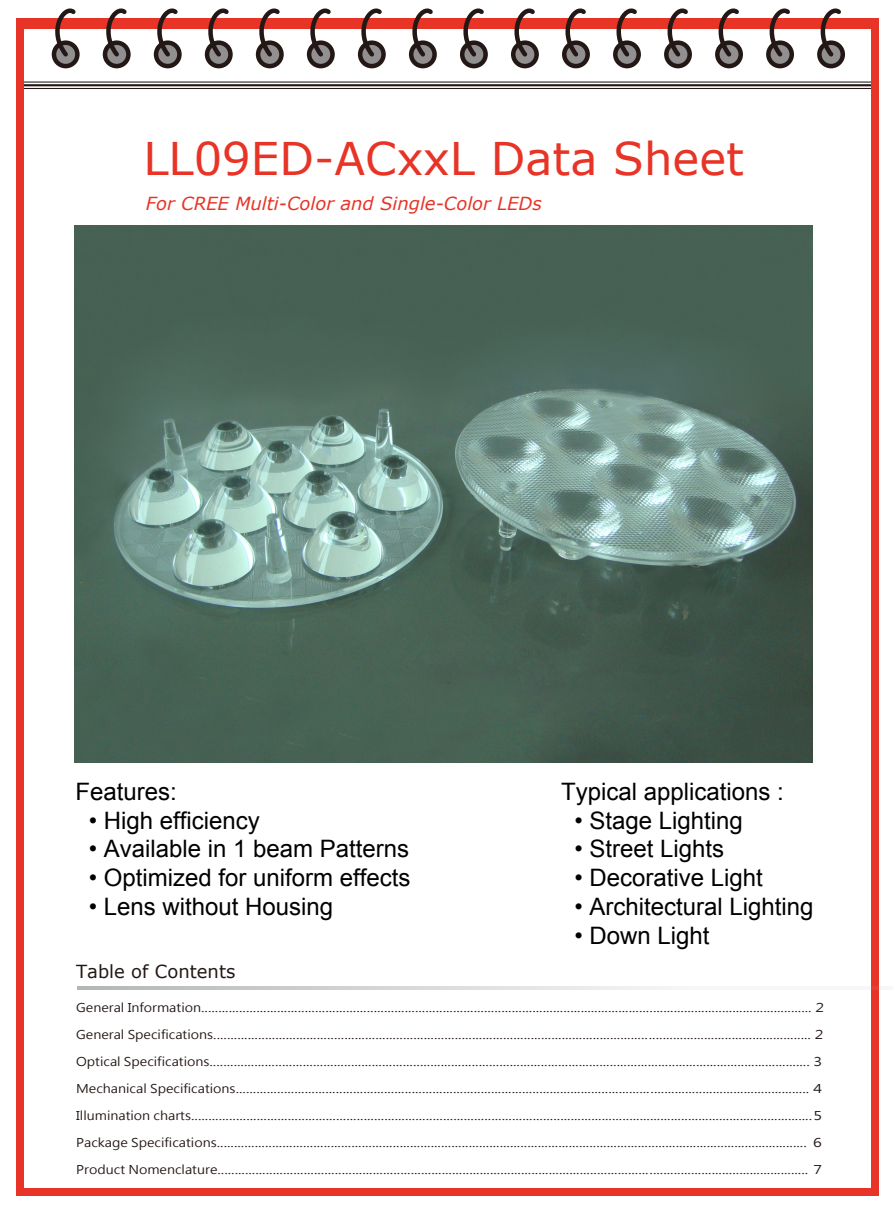
<style>
.page{position:relative;width:893px;height:1217px;background:#fff}
.page>*{position:absolute;margin:0;border:0;box-sizing:border-box;transform-origin:0 0}
.t1{font:45px "Verdana";color:#e73426}
.t2{font:24px "Arial";color:#000}
.t3{font:italic 18px "Verdana";color:#e73426}
.t4{font:18px "MS Reference Sans Serif";color:#231815}
.t5{font:12px "Microsoft Jheng Hei";color:#231815;scale:1.1 1}
</style>
<div class="page">
<div style="left:23px;top:18px;width:850px;height:10px;background:#e73426"></div>
<div style="left:23px;top:1187px;width:850px;height:8px;background:#e73426"></div>
<div style="left:16px;top:18px;width:8px;height:1177px;background:#e73426"></div>
<div style="left:871px;top:18px;width:7px;height:1177px;background:#e73426"></div>
<hr style="left:24px;top:81px;width:847px;height:2px;background:#231815">
<hr style="left:24px;top:84px;width:847px;height:2px;background:#231815">
<hr style="left:24px;top:88px;width:847px;height:1px;background:#231815">
<svg style="left:77px;top:985px;width:802px;height:4px"></svg>
<svg style="left:54px;top:43px;width:23px;height:23px"></svg>
<div style="left:52px;top:40px;width:28px;height:28px;border:4px solid #231815;border-radius:50%"></div>
<svg style="left:47px;top:8px;width:33px;height:53px"></svg>
<svg style="left:105px;top:43px;width:23px;height:23px"></svg>
<div style="left:103px;top:40px;width:28px;height:28px;border:4px solid #231815;border-radius:50%"></div>
<svg style="left:98px;top:8px;width:33px;height:53px"></svg>
<svg style="left:156px;top:43px;width:23px;height:23px"></svg>
<div style="left:154px;top:40px;width:28px;height:28px;border:4px solid #231815;border-radius:50%"></div>
<svg style="left:149px;top:8px;width:33px;height:53px"></svg>
<svg style="left:207px;top:43px;width:23px;height:23px"></svg>
<div style="left:205px;top:40px;width:28px;height:28px;border:4px solid #231815;border-radius:50%"></div>
<svg style="left:200px;top:8px;width:33px;height:53px"></svg>
<svg style="left:258px;top:43px;width:23px;height:23px"></svg>
<div style="left:256px;top:40px;width:28px;height:28px;border:4px solid #231815;border-radius:50%"></div>
<svg style="left:251px;top:8px;width:33px;height:53px"></svg>
<svg style="left:309px;top:43px;width:23px;height:23px"></svg>
<div style="left:307px;top:40px;width:28px;height:28px;border:4px solid #231815;border-radius:50%"></div>
<svg style="left:302px;top:8px;width:33px;height:53px"></svg>
<svg style="left:360px;top:43px;width:24px;height:23px"></svg>
<div style="left:358px;top:40px;width:28px;height:28px;border:4px solid #231815;border-radius:50%"></div>
<svg style="left:353px;top:8px;width:33px;height:53px"></svg>
<svg style="left:411px;top:43px;width:24px;height:23px"></svg>
<div style="left:409px;top:40px;width:28px;height:28px;border:4px solid #231815;border-radius:50%"></div>
<svg style="left:404px;top:8px;width:33px;height:53px"></svg>
<svg style="left:462px;top:43px;width:24px;height:23px"></svg>
<div style="left:460px;top:40px;width:28px;height:28px;border:4px solid #231815;border-radius:50%"></div>
<svg style="left:455px;top:8px;width:33px;height:53px"></svg>
<svg style="left:513px;top:43px;width:24px;height:23px"></svg>
<div style="left:511px;top:40px;width:28px;height:28px;border:4px solid #231815;border-radius:50%"></div>
<svg style="left:506px;top:8px;width:33px;height:53px"></svg>
<svg style="left:564px;top:43px;width:24px;height:23px"></svg>
<div style="left:562px;top:40px;width:28px;height:28px;border:4px solid #231815;border-radius:50%"></div>
<svg style="left:557px;top:8px;width:33px;height:53px"></svg>
<svg style="left:615px;top:43px;width:24px;height:23px"></svg>
<div style="left:613px;top:40px;width:28px;height:28px;border:4px solid #231815;border-radius:50%"></div>
<svg style="left:608px;top:8px;width:33px;height:53px"></svg>
<svg style="left:666px;top:43px;width:24px;height:23px"></svg>
<div style="left:664px;top:40px;width:28px;height:28px;border:4px solid #231815;border-radius:50%"></div>
<svg style="left:659px;top:8px;width:33px;height:53px"></svg>
<svg style="left:717px;top:43px;width:24px;height:23px"></svg>
<div style="left:715px;top:40px;width:28px;height:28px;border:4px solid #231815;border-radius:50%"></div>
<svg style="left:710px;top:8px;width:33px;height:53px"></svg>
<svg style="left:768px;top:43px;width:24px;height:23px"></svg>
<div style="left:766px;top:40px;width:28px;height:28px;border:4px solid #231815;border-radius:50%"></div>
<svg style="left:761px;top:8px;width:33px;height:53px"></svg>
<svg style="left:819px;top:43px;width:24px;height:23px"></svg>
<div style="left:817px;top:40px;width:28px;height:28px;border:4px solid #231815;border-radius:50%"></div>
<svg style="left:812px;top:8px;width:33px;height:53px"></svg>
<img style="left:75px;top:226px;width:738px;height:536px">
<h1 class="t1" style="left:144px;top:130px;width:602px">LL09ED-ACxxL Data Sheet</h1>
<h3 class="t3" style="left:146px;top:192px;width:397px">For CREE Multi-Color and Single-Color LEDs</h3>
<h2 class="t2" style="left:75px;top:775px;width:103px">Features:</h2>
<h2 class="t2" style="left:89px;top:804px;width:173px">• High efficiency</h2>
<h2 class="t2" style="left:89px;top:833px;width:322px">• Available in 1 beam Patterns</h2>
<h2 class="t2" style="left:89px;top:861px;width:323px">• Optimized for uniform effects</h2>
<h2 class="t2" style="left:89px;top:890px;width:246px">• Lens without Housing</h2>
<h2 class="t2" style="left:561px;top:775px;width:224px">Typical applications :</h2>
<h2 class="t2" style="left:574px;top:804px;width:170px">• Stage Lighting</h2>
<h2 class="t2" style="left:574px;top:833px;width:151px">• Street Lights</h2>
<h2 class="t2" style="left:574px;top:861px;width:190px">• Decorative Light</h2>
<h2 class="t2" style="left:574px;top:890px;width:241px">• Architectural Lighting</h2>
<h2 class="t2" style="left:574px;top:919px;width:137px">• Down Light</h2>
<h3 class="t4" style="left:76px;top:959px;width:161px">Table of Contents</h3>
<p class="t5" style="left:76px;top:999px;width:681px">General Information................................................................................................................................................................................. 2</p>
<p class="t5" style="left:76px;top:1026px;width:681px">General Specifications............................................................................................................................................................................. 2</p>
<p class="t5" style="left:76px;top:1053px;width:680px">Optical Specifications.............................................................................................................................................................................. 3</p>
<p class="t5" style="left:76px;top:1080px;width:680px">Mechanical Specifications...................................................................................................................................................................... 4</p>
<p class="t5" style="left:76px;top:1107px;width:680px">Illumination charts.................................................................................................................................................................................... 5</p>
<p class="t5" style="left:76px;top:1134px;width:679px">Package Specifications........................................................................................................................................................................... 6</p>
<p class="t5" style="left:76px;top:1161px;width:680px">Product Nomenclature........................................................................................................................................................................... 7</p>
</div>
